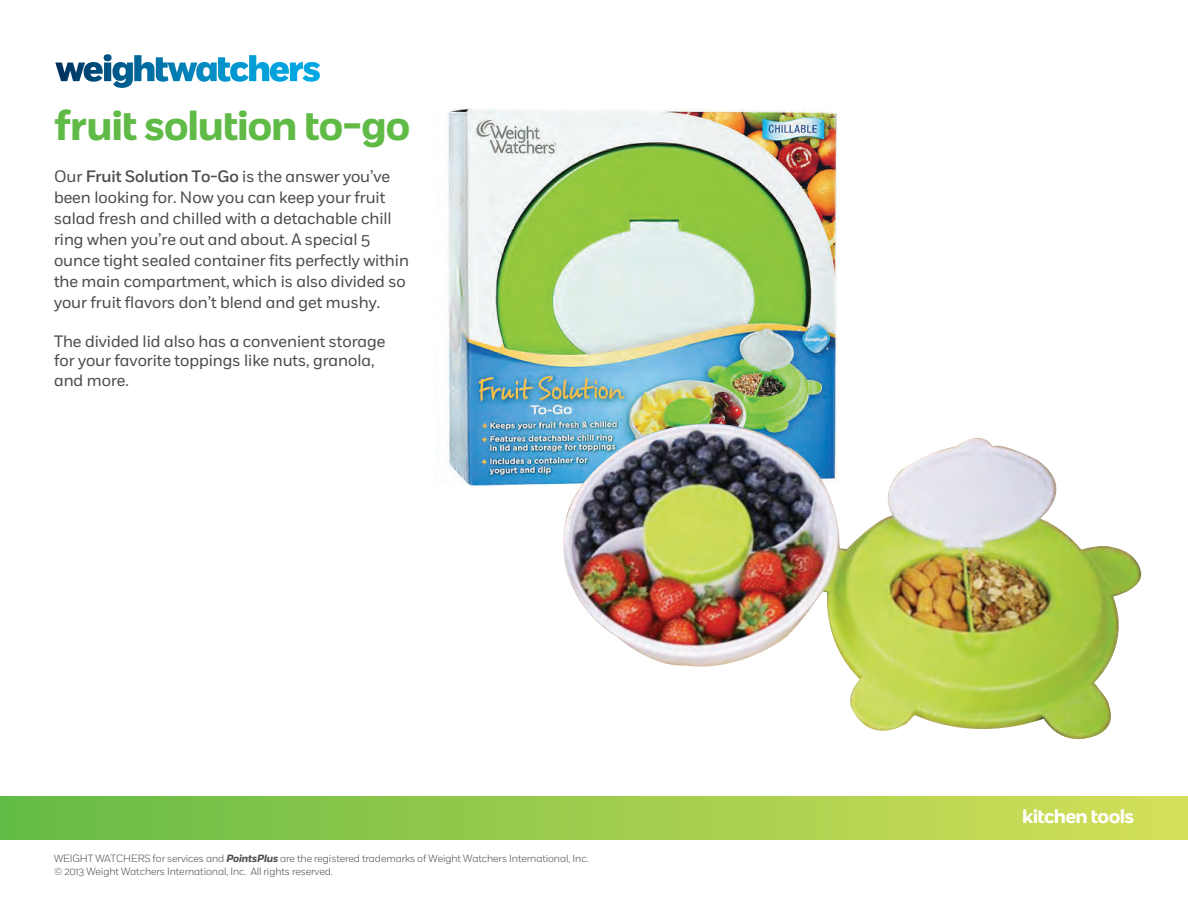
<style>
.page{position:relative;width:1188px;height:918px;background:#fff}
.page>*{position:absolute;margin:0;border:0;box-sizing:border-box;transform-origin:0 0}
.t1{font:700 42px "WW Display";color:#60bb46}
.t2{font:700 19.5px "WW Display";color:#fff}
.t3{font:16.5px/21px "WW Text";color:#4b4c4d}
.t4{font:300 10.5px/13.5px "WW Text";letter-spacing:-.005em;color:#4b4c4d}
.s1{font-weight:500}
.s2{font-weight:700;font-style:italic}
</style>
<div class="page">
<div style="left:0;top:796px;width:1188px;height:43px;background:linear-gradient(to right,#65bb45,#d5df58)"></div>
<svg style="left:55px;top:62px;width:29px;height:20px"></svg>
<svg style="left:84px;top:54px;width:236px;height:34px"></svg>
<img style="left:447px;top:108px;width:390px;height:378px">
<img style="left:546px;top:424px;width:596px;height:316px">
<h1 class="t1" style="left:54px;top:100px;width:358px">fruit solution to-go</h1>
<p class="t3" style="left:54px;top:166px;width:357px">Our <span class="s1">Fruit Solution To-Go</span> is the answer you’ve been looking for. Now you can keep your fruit salad fresh and chilled with a detachable chill ring when you’re out and about. A special 5 ounce tight sealed container fits perfectly within the main compartment, which is also divided so your fruit flavors don’t blend and get mushy.</p>
<p class="t3" style="left:54px;top:332px;width:333px;line-height:19.5px">The divided lid also has a convenient storage for your favorite toppings like nuts, granola, and more.</p>
<p class="t4" style="left:54px;top:851px;width:536px">WEIGHT WATCHERS for services and <span class="s2">PointsPlus</span> are the registered trademarks of Weight Watchers International, Inc. © 2013 Weight Watchers International, Inc. All rights reserved.</p>
<p class="t2" style="left:1022px;top:805px;width:113px">kitchen tools</p>
</div>
